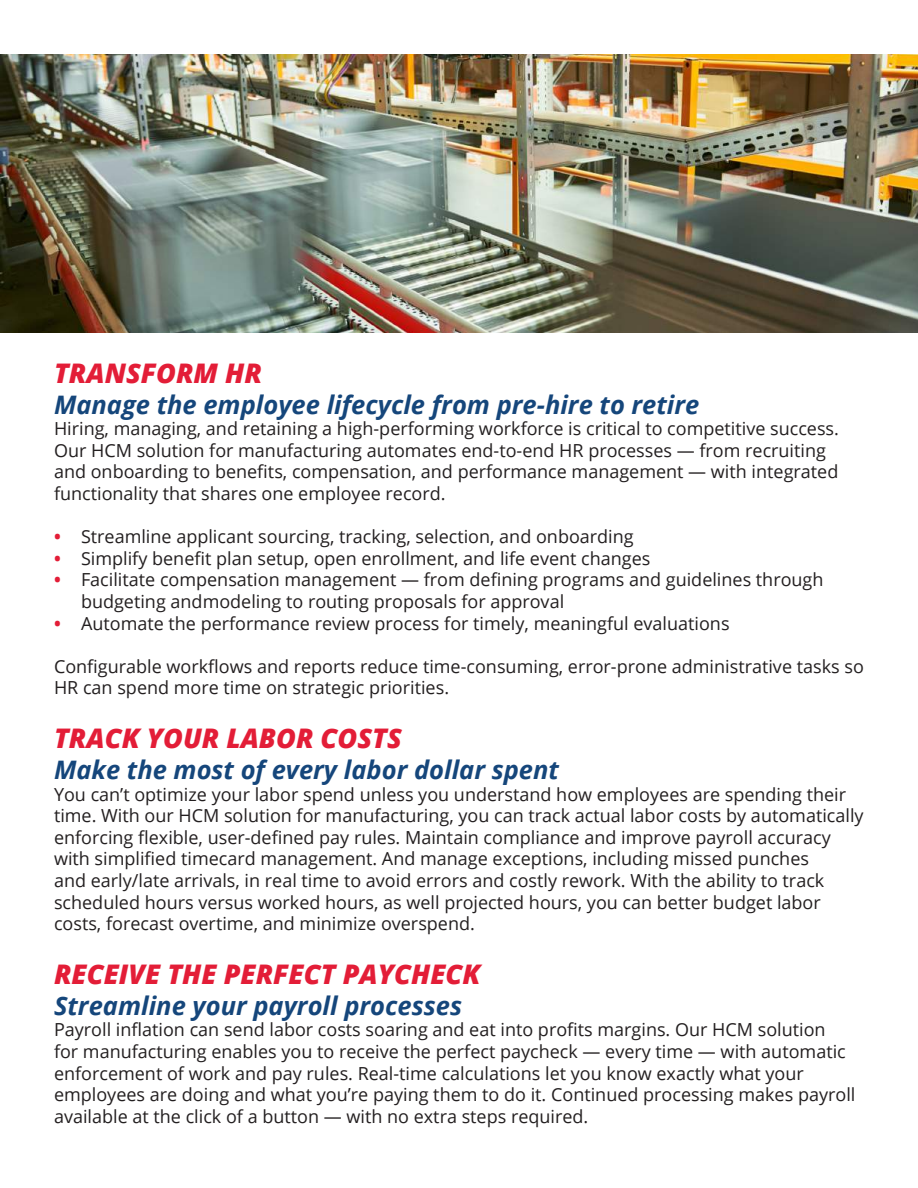
<style>
.page{position:relative;width:918px;height:1188px;background:#fff}
.page>*{position:absolute;margin:0;border:0;box-sizing:border-box;transform-origin:0 0}
.t1{font:italic 800 27px "Open Sans";color:#e31d37}
.t2{font:italic 700 25.5px "Open Sans";color:#15467b}
.t3{font:18px/21.6px "Open Sans";color:#231f20}
.s1{font-weight:700;color:#e31d37}
</style>
<div class="page">
<img style="left:0;top:54px;width:918px;height:279px">
<h1 class="t1" style="left:54px;top:353px;width:210px">TRANSFORM HR</h1>
<h2 class="t2" style="left:54px;top:386px;width:647px">Manage the employee lifecycle from pre-hire to retire</h2>
<p class="t3" style="left:54px;top:417px;width:786px">Hiring, managing, and retaining a high-performing workforce is critical to competitive success.<br>Our HCM solution for manufacturing automates end-to-end HR processes — from recruiting and onboarding to benefits, compensation, and performance management — with integrated functionality that shares one employee record.</p>
<p class="t3" style="left:54px;top:525px;width:581px"><span class="s1">•</span> Streamline applicant sourcing, tracking, selection, and onboarding</p>
<p class="t3" style="left:54px;top:547px;width:598px"><span class="s1">•</span> Simplify benefit plan setup, open enrollment, and life event changes</p>
<p class="t3" style="left:81px;top:569px;width:744px;text-indent:-27px"><span class="s1">•</span> Facilitate compensation management — from defining programs and guidelines through budgeting andmodeling to routing proposals for approval</p>
<p class="t3" style="left:54px;top:612px;width:677px"><span class="s1">•</span> Automate the performance review process for timely, meaningful evaluations</p>
<p class="t3" style="left:54px;top:655px;width:811px">Configurable workflows and reports reduce time-consuming, error-prone administrative tasks so<br>HR can spend more time on strategic priorities.</p>
<h1 class="t1" style="left:54px;top:718px;width:349px">TRACK YOUR LABOR COSTS</h1>
<h2 class="t2" style="left:54px;top:752px;width:507px">Make the most of every labor dollar spent</h2>
<p class="t3" style="left:54px;top:783px;width:811px">You can’t optimize your labor spend unless you understand how employees are spending their time. With our HCM solution for manufacturing, you can track actual labor costs by automatically enforcing flexible, user-defined pay rules. Maintain compliance and improve payroll accuracy with simplified timecard management. And manage exceptions, including missed punches<br>and early/late arrivals, in real time to avoid errors and costly rework. With the ability to track scheduled hours versus worked hours, as well projected hours, you can better budget labor costs, forecast overtime, and minimize overspend.</p>
<h1 class="t1" style="left:54px;top:954px;width:428px">RECEIVE THE PERFECT PAYCHECK</h1>
<h2 class="t2" style="left:54px;top:987px;width:410px">Streamline your payroll processes</h2>
<p class="t3" style="left:54px;top:1019px;width:803px">Payroll inflation can send labor costs soaring and eat into profits margins. Our HCM solution<br>for manufacturing enables you to receive the perfect paycheck — every time — with automatic enforcement of work and pay rules. Real-time calculations let you know exactly what your employees are doing and what you’re paying them to do it. Continued processing makes payroll available at the click of a button — with no extra steps required.</p>
</div>
